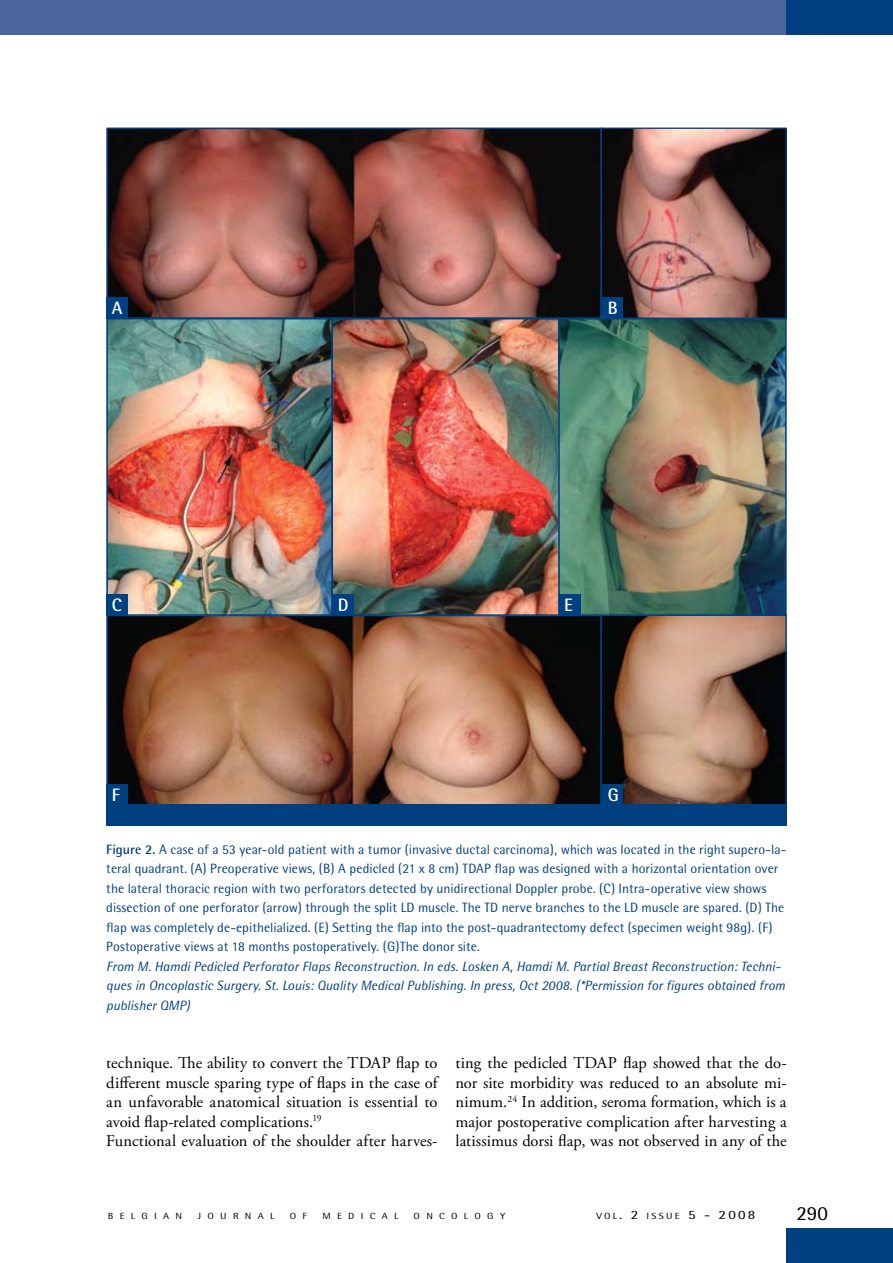
<style>
.page{position:relative;width:893px;height:1263px;background:#fff}
.page>*{position:absolute;margin:0;border:0;box-sizing:border-box;transform-origin:0 0}
.t1{font:19.95px "Rotis Semi Sans";color:#000;scale:1.05 1}
.t2{font:700 18px "Rotis Semi Sans";color:#fff}
.t3{font:16.5px/19.5px "Adobe Garamond Pro";letter-spacing:.005em;color:#000}
.t4{font:13.5px/19.5px "Rotis Semi Sans";letter-spacing:.005em;color:#003f80}
.t5{font:italic 13.5px/19.5px "Rotis Semi Sans";letter-spacing:.005em;color:#003f80}
.t6{font:8.85px "Rotis Semi Sans";letter-spacing:.6em;color:#000;scale:1.18 1}
.t7{font:8.85px "Rotis Semi Sans";letter-spacing:.215em;color:#000;scale:1.18 1}
.s1{font-weight:700}
.s2{font-size:12.75px}
</style>
<div class="page">
<div style="left:787px;top:1229px;width:106px;height:34px;background:#003f80"></div>
<div style="left:0;top:0;width:893px;height:34px;background:#4a649c"></div>
<div style="left:787px;top:0;width:106px;height:34px;background:#003f80"></div>
<img style="left:109px;top:130px;width:676px;height:674px">
<div style="left:106px;top:128px;width:496px;height:191px;border:2px solid #003f80"></div>
<div style="left:106px;top:615px;width:496px;height:191px;border:2px solid #003f80"></div>
<div style="left:601px;top:128px;width:186px;height:191px;border:1px solid #003f80"></div>
<div style="left:601px;top:615px;width:186px;height:191px;border:1px solid #003f80"></div>
<div style="left:106px;top:805px;width:681px;height:21px;background:#003f80"></div>
<div style="left:107px;top:297px;width:21px;height:21px;background:#003f80"></div>
<div style="left:107px;top:784px;width:21px;height:21px;background:#003f80"></div>
<div style="left:602px;top:297px;width:21px;height:21px;background:#003f80"></div>
<div style="left:602px;top:784px;width:21px;height:21px;background:#003f80"></div>
<div style="left:106px;top:318px;width:227px;height:298px;border:2px solid #003f80"></div>
<div style="left:331px;top:318px;width:229px;height:298px;border:2px solid #003f80"></div>
<div style="left:558px;top:318px;width:229px;height:298px;border:2px solid #003f80"></div>
<div style="left:107px;top:594px;width:21px;height:22px;background:#003f80"></div>
<div style="left:333px;top:594px;width:21px;height:22px;background:#003f80"></div>
<div style="left:559px;top:594px;width:21px;height:22px;background:#003f80"></div>
<h2 class="t2" style="left:112px;top:297px;width:12px">A</h2>
<h2 class="t2" style="left:608px;top:297px;width:12px">B</h2>
<h2 class="t2" style="left:112px;top:594px;width:12px">C</h2>
<h2 class="t2" style="left:338px;top:594px;width:12px">D</h2>
<h2 class="t2" style="left:564px;top:594px;width:8px">E</h2>
<h2 class="t2" style="left:112px;top:784px;width:10px">F</h2>
<h2 class="t2" style="left:608px;top:784px;width:13px">G</h2>
<p class="t4" style="left:106px;top:839px;width:682px"><span class="s1">Figure 2.</span> A case of a 53 year-old patient with a tumor (invasive ductal carcinoma), which was located in the right supero-la&shy;teral quadrant. (A) Preoperative views, (B) A pedicled (21 x 8 cm) TDAP flap was designed with a horizontal orientation over the lateral thoracic region with two perforators detected by unidirectional Doppler probe. (C) Intra-operative view shows dissection of one perforator (arrow) through the split LD muscle. The TD nerve branches to the LD muscle are spared. (D) The flap was completely de-epithelialized. (E) Setting the flap into the post-quadrantectomy defect (specimen weight 98g). (F)<br>Postoperative views at 18 months postoperatively. (G)The donor site.</p>
<p class="t5" style="left:106px;top:956px;width:680px">From M. Hamdi Pedicled Perforator Flaps Reconstruction. In eds. Losken A, Hamdi M. Partial Breast Reconstruction: Techni&shy;ques in Oncoplastic Surgery. St. Louis: Quality Medical Publishing. In press, Oct 2008. (*Permission for figures obtained from publisher QMP)</p>
<p class="t3" style="left:106px;top:1054px;width:333px">technique. The ability to convert the TDAP flap to different muscle sparing type of flaps in the case of an unfavorable anatomical situation is essential to avoid flap-related complications.<sup>19<br></sup>Functional evaluation of the shoulder after harves-</p>
<p class="t3" style="left:455px;top:1054px;width:333px;text-align:justify">ting the pedicled TDAP flap showed that the do&shy;nor site morbidity was reduced to an absolute mi&shy;nimum.<sup>24</sup> In addition, seroma formation, which is a major postoperative complication after harvesting a latissimus dorsi flap, was not observed in any of the</p>
<p class="t6" style="left:108px;top:1210px;width:65px">BELGIAN</p>
<p class="t6" style="left:198px;top:1210px;width:67px">JOURNAL</p>
<p class="t6" style="left:290px;top:1210px;width:16px">O F</p>
<p class="t6" style="left:322px;top:1210px;width:66px">MEDICAL</p>
<p class="t6" style="left:414px;top:1210px;width:79px">ONCOLOGY</p>
<p class="t7" style="left:596px;top:1210px;width:136px">VOL<span class="s2">. 2</span> ISSUE <span class="s2">5</span> <span class="s2">- 2008</span></p>
<h1 class="t1" style="left:796px;top:1201px;width:32px">290</h1>
</div>
